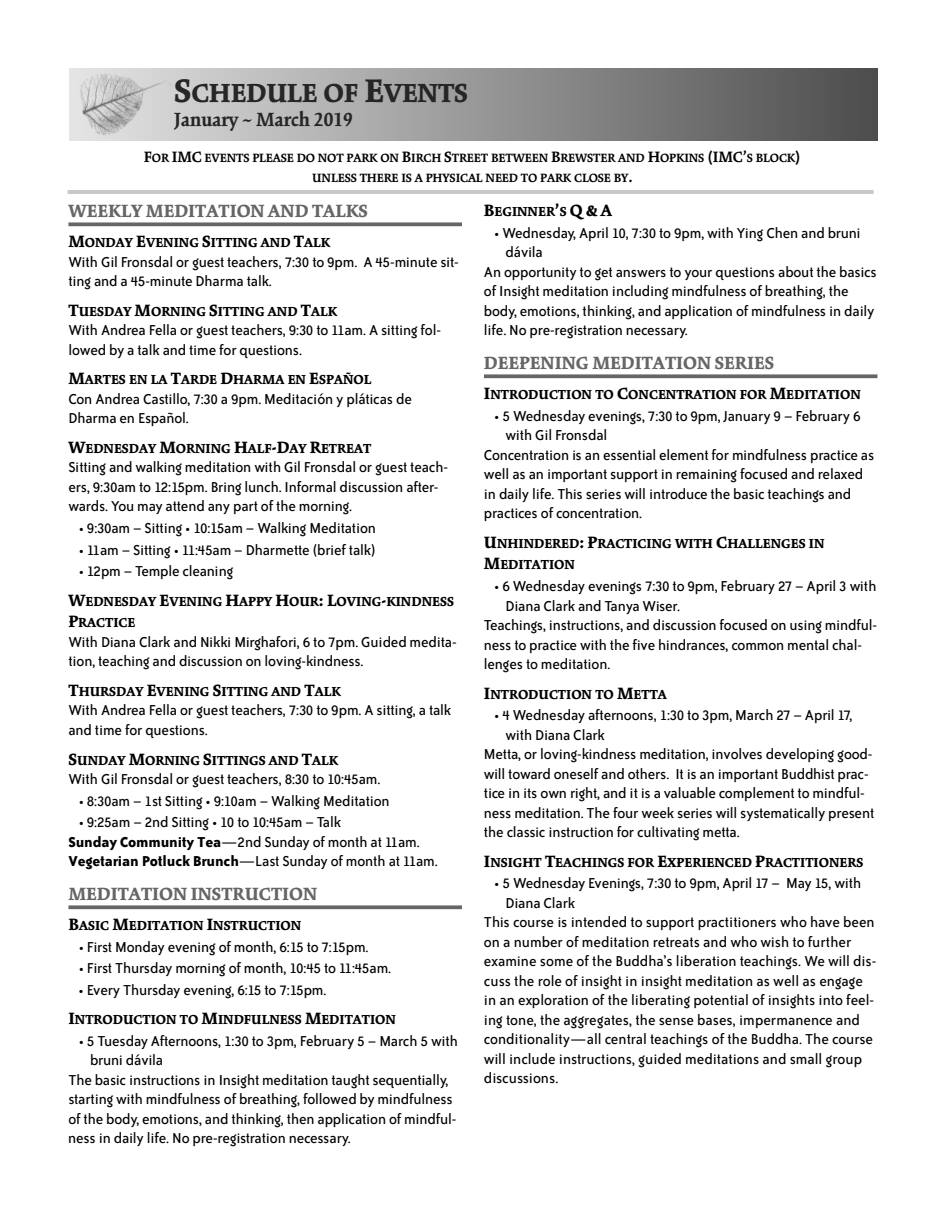
<style>
.page{position:relative;width:945px;height:1215px;background:#fff}
.page>*{position:absolute;margin:0;border:0;box-sizing:border-box;transform-origin:0 0}
.t1{font:900 28.8px "Kinesis Std";letter-spacing:-.01em;color:#262626}
.t2{font:700 21px "Kinesis Std";color:#262626}
.t3{font:900 19.5px "Kinesis Std";color:#666}
.t4{font:16.5px/19.5px "Bailey Sans ITC";letter-spacing:-.01em;color:#000}
.t5{font:900 14.4px/21.6px "Kinesis Std";color:#000}
.t6{font:700 13.2px/19.8px "Kinesis Std";letter-spacing:-.01em;color:#000;text-align:center}
.s1{font-size:36px}
.s2{font-size:16.5px}
.s3{font-size:18px}
.s4{font-weight:700}
</style>
<div class="page">
<svg style="left:484px;top:374px;width:393px;height:4px;background:#757575"></svg>
<svg style="left:68px;top:222px;width:394px;height:4px;background:#777"></svg>
<svg style="left:68px;top:905px;width:394px;height:4px;background:#757575"></svg>
<svg style="left:69px;top:68px;width:808px;height:73px;background:#8f8f8f"></svg>
<img style="left:71px;top:68px;width:103px;height:73px">
<hr style="left:68px;top:190px;width:806px;height:1px;background:#949494">
<hr style="left:68px;top:192px;width:806px;height:1px;background:#949494">
<h1 class="t1" style="left:174px;top:81px;width:295px"><span class="s1">S</span>CHEDULE OF <span class="s1">E</span>VENTS</h1>
<p class="t2" style="left:174px;top:111px;width:180px">January ~ March 2019</p>
<p class="t6" style="left:144px;top:149px;width:659px"><span class="s2">F</span>OR <span class="s2">IMC</span> EVENTS PLEASE DO NOT PARK ON <span class="s2">B</span>IRCH <span class="s2">S</span>TREET BETWEEN <span class="s2">B</span>REWSTER AND <span class="s2">H</span>OPKINS <span class="s2">(IMC’</span>S BLOCK<span class="s2">)<br></span>UNLESS THERE IS A PHYSICAL NEED TO PARK CLOSE BY<span class="s2">.</span></p>
<p class="t3" style="left:68px;top:203px;width:301px">WEEKLY MEDITATION AND TALKS</p>
<p class="t5" style="left:68px;top:233px;width:263px"><span class="s3">M</span>ONDAY <span class="s3">E</span>VENING <span class="s3">S</span>ITTING AND <span class="s3">T</span>ALK</p>
<p class="t4" style="left:68px;top:253px;width:392px">With Gil Fronsdal or guest teachers, 7:30 to 9pm. A 45-minute sit&shy;ting and a 45-minute Dharma talk.</p>
<p class="t5" style="left:68px;top:301px;width:270px"><span class="s3">T</span>UESDAY <span class="s3">M</span>ORNING <span class="s3">S</span>ITTING AND <span class="s3">T</span>ALK</p>
<p class="t4" style="left:68px;top:322px;width:374px">With Andrea Fella or guest teachers, 9:30 to 11am. A sitting fol&shy;lowed by a talk and time for questions.</p>
<p class="t5" style="left:68px;top:370px;width:305px"><span class="s3">M</span>ARTES EN LA <span class="s3">T</span>ARDE <span class="s3">D</span>HARMA EN <span class="s3">E</span>SPAÑOL</p>
<p class="t4" style="left:68px;top:390px;width:345px">Con Andrea Castillo, 7:30 a 9pm. Meditación y pláticas de<br>Dharma en Español.</p>
<p class="t5" style="left:68px;top:438px;width:304px"><span class="s3">W</span>EDNESDAY <span class="s3">M</span>ORNING <span class="s3">H</span>ALF<span class="s3">-D</span>AY <span class="s3">R</span>ETREAT</p>
<p class="t4" style="left:68px;top:459px;width:381px">Sitting and walking meditation with Gil Fronsdal or guest teach&shy;ers, 9:30am to 12:15pm. Bring lunch. Informal discussion after&shy;wards. You may attend any part of the morning.</p>
<p class="t4" style="left:79px;top:519px;width:299px">• 9:30am – Sitting • 10:15am – Walking Meditation</p>
<p class="t4" style="left:79px;top:541px;width:299px">• 11am – Sitting • 11:45am – Dharmette (brief talk)</p>
<p class="t4" style="left:79px;top:563px;width:156px">• 12pm – Temple cleaning</p>
<p class="t5" style="left:68px;top:591px;width:387px"><span class="s3">W</span>EDNESDAY <span class="s3">E</span>VENING <span class="s3">H</span>APPY <span class="s3">H</span>OUR<span class="s3">: L</span>OVING<span class="s3">-</span>KINDNESS<br><span class="s3">P</span>RACTICE</p>
<p class="t4" style="left:68px;top:633px;width:390px">With Diana Clark and Nikki Mirghafori, 6 to 7pm. Guided medita&shy;tion, teaching and discussion on loving-kindness.</p>
<p class="t5" style="left:68px;top:682px;width:274px"><span class="s3">T</span>HURSDAY <span class="s3">E</span>VENING <span class="s3">S</span>ITTING AND <span class="s3">T</span>ALK</p>
<p class="t4" style="left:68px;top:702px;width:384px">With Andrea Fella or guest teachers, 7:30 to 9pm. A sitting, a talk and time for questions.</p>
<p class="t5" style="left:68px;top:750px;width:271px"><span class="s3">S</span>UNDAY <span class="s3">M</span>ORNING <span class="s3">S</span>ITTINGS AND <span class="s3">T</span>ALK</p>
<p class="t4" style="left:68px;top:770px;width:313px">With Gil Fronsdal or guest teachers, 8:30 to 10:45am.</p>
<p class="t4" style="left:79px;top:792px;width:313px">• 8:30am – 1st Sitting • 9:10am – Walking Meditation</p>
<p class="t4" style="left:68px;top:814px;width:371px;text-indent:10px">• 9:25am – 2nd Sitting • 10 to 10:45am – Talk<br><span class="s4">Sunday Community Tea</span>—2nd Sunday of month at 11am.<br><span class="s4">Vegetarian Potluck Brunch</span>—Last Sunday of month at 11am.</p>
<p class="t3" style="left:68px;top:886px;width:250px">MEDITATION INSTRUCTION</p>
<p class="t5" style="left:68px;top:916px;width:234px"><span class="s3">B</span>ASIC <span class="s3">M</span>EDITATION <span class="s3">I</span>NSTRUCTION</p>
<p class="t4" style="left:79px;top:938px;width:291px">• First Monday evening of month, 6:15 to 7:15pm.</p>
<p class="t4" style="left:79px;top:960px;width:314px">• First Thursday morning of month, 10:45 to 11:45am.</p>
<p class="t4" style="left:79px;top:981px;width:249px">• Every Thursday evening, 6:15 to 7:15pm.</p>
<p class="t5" style="left:68px;top:1010px;width:329px"><span class="s3">I</span>NTRODUCTION TO <span class="s3">M</span>INDFULNESS <span class="s3">M</span>EDITATION</p>
<p class="t4" style="left:79px;top:1032px;width:381px">• 5 Tuesday Afternoons, 1:30 to 3pm, February 5 – March 5 with</p>
<p class="t4" style="left:90px;top:1052px;width:75px">bruni dávila</p>
<p class="t4" style="left:68px;top:1071px;width:382px">The basic instructions in Insight meditation taught sequentially,</p>
<p class="t4" style="left:68px;top:1091px;width:386px">starting with mindfulness of breathing, followed by mindfulness</p>
<p class="t4" style="left:68px;top:1110px;width:390px">of the body, emotions, and thinking, then application of mindful-</p>
<p class="t4" style="left:68px;top:1130px;width:284px">ness in daily life. No pre-registration necessary.</p>
<p class="t5" style="left:484px;top:202px;width:130px"><span class="s3">B</span>EGINNER<span class="s3">’</span>S <span class="s3">Q &amp; A</span></p>
<p class="t4" style="left:494px;top:224px;width:368px">• Wednesday, April 10, 7:30 to 9pm, with Ying Chen and bruni</p>
<p class="t4" style="left:506px;top:244px;width:39px">dávila</p>
<p class="t4" style="left:484px;top:263px;width:394px">An opportunity to get answers to your questions about the basics</p>
<p class="t4" style="left:484px;top:283px;width:366px">of Insight meditation including mindfulness of breathing, the</p>
<p class="t4" style="left:484px;top:302px;width:392px">body, emotions, thinking, and application of mindfulness in daily</p>
<p class="t4" style="left:484px;top:322px;width:205px">life. No pre-registration necessary.</p>
<p class="t3" style="left:484px;top:355px;width:292px">DEEPENING MEDITATION SERIES</p>
<p class="t5" style="left:484px;top:385px;width:378px"><span class="s3">I</span>NTRODUCTION TO <span class="s3">C</span>ONCENTRATION FOR <span class="s3">M</span>EDITATION</p>
<p class="t4" style="left:494px;top:407px;width:368px">• 5 Wednesday evenings, 7:30 to 9pm, January 9 – February 6</p>
<p class="t4" style="left:506px;top:427px;width:103px">with Gil Fronsdal</p>
<p class="t4" style="left:484px;top:446px;width:392px">Concentration is an essential element for mindfulness practice as</p>
<p class="t4" style="left:484px;top:466px;width:381px">well as an important support in remaining focused and relaxed</p>
<p class="t4" style="left:484px;top:485px;width:369px">in daily life. This series will introduce the basic teachings and</p>
<p class="t4" style="left:484px;top:505px;width:160px">practices of concentration.</p>
<p class="t5" style="left:484px;top:533px;width:342px"><span class="s3">U</span>NHINDERED<span class="s3">: P</span>RACTICING WITH <span class="s3">C</span>HALLENGES IN<br><span class="s3">M</span>EDITATION</p>
<p class="t4" style="left:494px;top:577px;width:384px">• 6 Wednesday evenings 7:30 to 9pm, February 27 – April 3 with</p>
<p class="t4" style="left:506px;top:597px;width:176px">Diana Clark and Tanya Wiser.</p>
<p class="t4" style="left:484px;top:616px;width:395px">Teachings, instructions, and discussion focused on using mindful-</p>
<p class="t4" style="left:484px;top:636px;width:380px">ness to practice with the five hindrances, common mental chal-</p>
<p class="t4" style="left:484px;top:655px;width:128px">lenges to meditation.</p>
<p class="t5" style="left:484px;top:684px;width:184px"><span class="s3">I</span>NTRODUCTION TO <span class="s3">M</span>ETTA</p>
<p class="t4" style="left:494px;top:707px;width:360px">• 4 Wednesday afternoons, 1:30 to 3pm, March 27 – April 17,</p>
<p class="t4" style="left:506px;top:726px;width:101px">with Diana Clark</p>
<p class="t4" style="left:484px;top:746px;width:390px">Metta, or loving-kindness meditation, involves developing good-</p>
<p class="t4" style="left:484px;top:765px;width:386px">will toward oneself and others. It is an important Buddhist prac-</p>
<p class="t4" style="left:484px;top:785px;width:382px">tice in its own right, and it is a valuable complement to mindful-</p>
<p class="t4" style="left:484px;top:804px;width:392px">ness meditation. The four week series will systematically present</p>
<p class="t4" style="left:484px;top:824px;width:257px">the classic instruction for cultivating metta.</p>
<p class="t5" style="left:484px;top:852px;width:381px"><span class="s3">I</span>NSIGHT <span class="s3">T</span>EACHINGS FOR <span class="s3">E</span>XPERIENCED <span class="s3">P</span>RACTITIONERS</p>
<p class="t4" style="left:494px;top:875px;width:369px">• 5 Wednesday Evenings, 7:30 to 9pm, April 17 – May 15, with</p>
<p class="t4" style="left:506px;top:894px;width:71px">Diana Clark</p>
<p class="t4" style="left:484px;top:914px;width:392px">This course is intended to support practitioners who have been</p>
<p class="t4" style="left:484px;top:933px;width:369px">on a number of meditation retreats and who wish to further</p>
<p class="t4" style="left:484px;top:953px;width:394px">examine some of the Buddha’s liberation teachings. We will dis-</p>
<p class="t4" style="left:484px;top:972px;width:381px">cuss the role of insight in insight meditation as well as engage</p>
<p class="t4" style="left:484px;top:992px;width:392px">in an exploration of the liberating potential of insights into feel-</p>
<p class="t4" style="left:484px;top:1011px;width:377px">ing tone, the aggregates, the sense bases, impermanence and</p>
<p class="t4" style="left:484px;top:1031px;width:391px">conditionality—all central teachings of the Buddha. The course</p>
<p class="t4" style="left:484px;top:1050px;width:380px">will include instructions, guided meditations and small group</p>
<p class="t4" style="left:484px;top:1070px;width:76px">discussions.</p>
</div>
